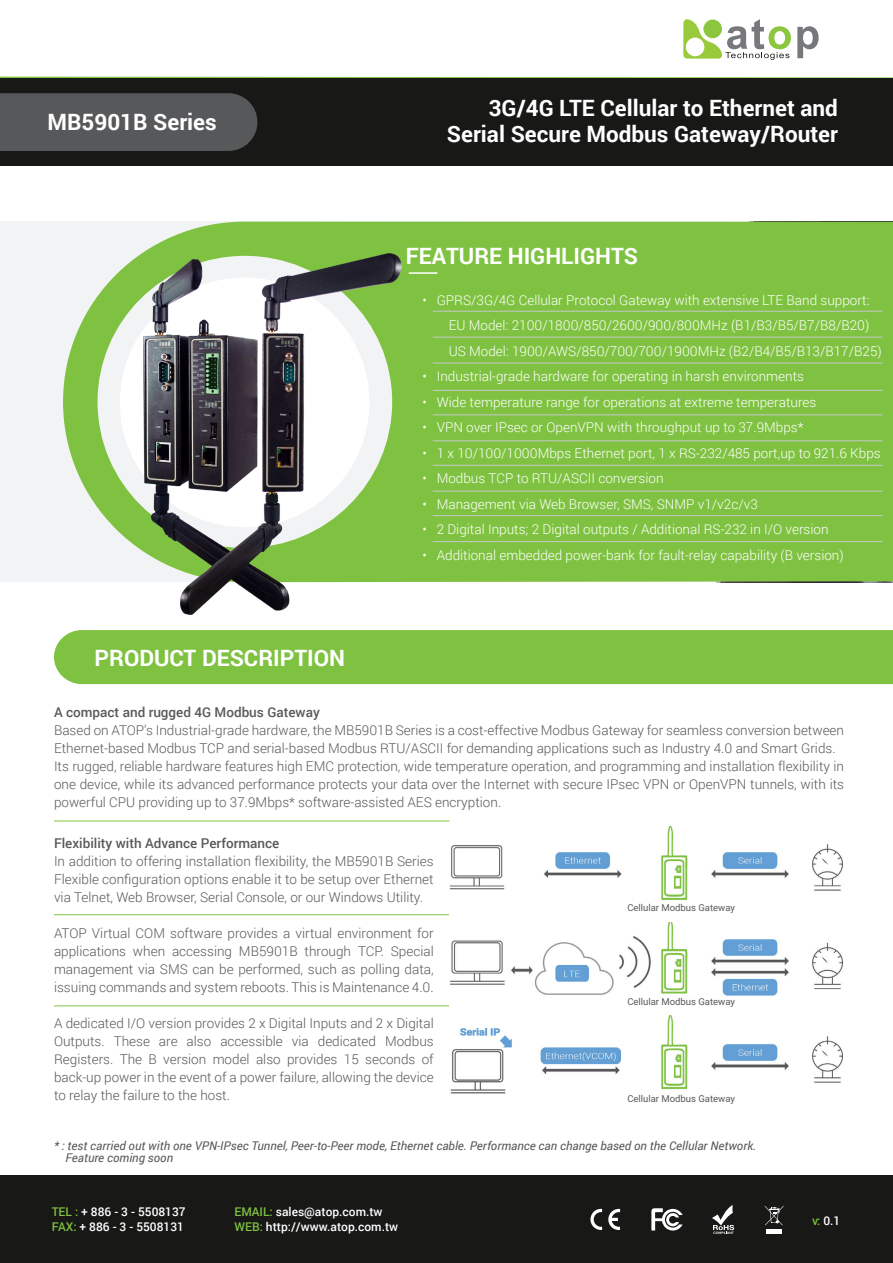
<style>
.page{position:relative;width:893px;height:1263px;background:#fff}
.page>*{position:absolute;margin:0;border:0;box-sizing:border-box;transform-origin:0 0}
.t1{font:700 22.5px/25.5px "Roboto";color:#fff;text-align:right}
.t2{font:300 13.5px/18px "Roboto";color:#57585a;text-align:justify}
.t3{font:300 13.5px/25.5px "Roboto";color:#fff}
.t4{font:500 13.5px "Roboto";color:#57585a}
.t5{font:italic 12px/12px "Roboto";color:#57585a}
.t6{font:500 12px/15px "Roboto";color:#fff}
.t7{font:9.45px "Roboto";color:#57585a}
.s1{color:#7fc241}
</style>
<div class="page">
<div style="left:0;top:1176px;width:893px;height:87px;background:#181817"></div>
<svg style="left:608px;top:1209px;width:12px;height:21px"></svg>
<svg style="left:590px;top:1209px;width:12px;height:21px"></svg>
<svg style="left:651px;top:1208px;width:32px;height:22px"></svg>
<svg style="left:712px;top:1205px;width:22px;height:29px"></svg>
<hr style="left:766px;top:1229px;width:16px;height:4px;background:#fff">
<svg style="left:765px;top:1205px;width:19px;height:20px"></svg>
<svg style="left:0;top:76px;width:893px;height:3px"></svg>
<svg style="left:683px;top:19px;width:108px;height:41px"></svg>
<svg style="left:797px;top:26px;width:22px;height:32px"></svg>
<svg style="left:63px;top:222px;width:830px;height:360px;background:#89c651"></svg>
<div style="left:0;top:79px;width:893px;height:87px;background:#181817"></div>
<div style="left:120px;top:278px;width:249px;height:249px;background:#fff;border-radius:50%"></div>
<hr style="left:54px;top:821px;width:395px;height:1px;background:#7fc241">
<hr style="left:54px;top:1005px;width:395px;height:1px;background:#7fc241">
<hr style="left:54px;top:914px;width:395px;height:1px;background:#7fc241">
<div style="left:54px;top:630px;width:839px;height:54px;background:#7fc241"></div>
<hr style="left:433px;top:311px;width:450px;height:1px;background:#c7c8ca">
<hr style="left:433px;top:337px;width:450px;height:1px;background:#c7c8ca">
<hr style="left:433px;top:363px;width:450px;height:1px;background:#c7c8ca">
<hr style="left:433px;top:414px;width:450px;height:1px;background:#c7c8ca">
<hr style="left:433px;top:440px;width:450px;height:1px;background:#c7c8ca">
<hr style="left:433px;top:465px;width:450px;height:1px;background:#c7c8ca">
<hr style="left:433px;top:491px;width:450px;height:1px;background:#c7c8ca">
<hr style="left:433px;top:515px;width:450px;height:1px;background:#c7c8ca">
<hr style="left:433px;top:541px;width:450px;height:1px;background:#c7c8ca">
<hr style="left:433px;top:390px;width:450px;height:1px;background:#c7c8ca">
<div style="left:0;top:93px;width:258px;height:58px;background:#57585a"></div>
<img style="left:138px;top:258px;width:35px;height:324px">
<img style="left:173px;top:245px;width:235px;height:370px">
<hr style="left:409px;top:272px;width:28px;height:2px;background:#fff">
<img style="left:449px;top:826px;width:394px;height:268px">
<div style="left:615px;top:905px;width:132px;height:16px;background:#fff"></div>
<div style="left:615px;top:998px;width:132px;height:17px;background:#fff"></div>
<h1 class="t1" style="left:47px;top:111px;width:171px">MB5901B Series</h1>
<h1 class="t1" style="left:94px;top:647px;width:252px">PRODUCT DESCRIPTION</h1>
<h1 class="t1" style="left:447px;top:97px;width:393px">3G/4G LTE Cellular to Ethernet and<br>Serial Secure Modbus Gateway/Router</h1>
<h1 class="t1" style="left:406px;top:245px;width:234px">FEATURE HIGHLIGHTS</h1>
<p class="t3" style="left:449px;top:288px;width:434px;text-indent:-26px">• ฀GPRS/3G/4G Cellular Protocol Gateway with extensive LTE Band support:<br>EU Model: 2100/1800/850/2600/900/800MHz (B1/B3/B5/B7/B8/B20)<br>US Model: 1900/AWS/850/700/700/1900MHz (B2/B4/B5/B13/B17/B25)</p>
<p class="t3" style="left:422px;top:365px;width:383px">• ฀Industrial-grade hardware for operating in harsh environments</p>
<p class="t3" style="left:422px;top:390px;width:395px">• ฀Wide temperature range for operations at extreme temperatures</p>
<p class="t3" style="left:422px;top:416px;width:382px">• ฀VPN over IPsec or OpenVPN with throughput up to 37.9Mbps*</p>
<p class="t3" style="left:422px;top:441px;width:460px">• ฀1 x 10/100/1000Mbps Ethernet port, 1 x RS-232/485 port,up to 921.6 Kbps</p>
<p class="t3" style="left:422px;top:467px;width:242px">• ฀Modbus TCP to RTU/ASCII conversion</p>
<p class="t3" style="left:422px;top:492px;width:337px">• ฀Management via Web Browser, SMS, SNMP v1/v2c/v3</p>
<p class="t3" style="left:422px;top:518px;width:408px">• ฀2 Digital Inputs; 2 Digital outputs / Additional RS-232 in I/O version</p>
<p class="t3" style="left:422px;top:543px;width:423px">• ฀Additional embedded power-bank for fault-relay capability (B version)</p>
<p class="t4" style="left:54px;top:707px;width:267px">A compact and rugged 4G Modbus Gateway</p>
<p class="t2" style="left:54px;top:721px;width:792px;text-align:left">Based on ATOP’s Industrial-grade hardware, the MB5901B Series is a cost-effective Modbus Gateway for seamless conversion between Ethernet-based Modbus TCP and serial-based Modbus RTU/ASCII for demanding applications such as Industry 4.0 and Smart Grids.<br>Its rugged, reliable hardware features high EMC protection, wide temperature operation, and programming and installation flexibility in one device, while its advanced performance protects your data over the Internet with secure IPsec VPN or OpenVPN tunnels, with its powerful CPU providing up to 37.9Mbps* software-assisted AES encryption.</p>
<p class="t4" style="left:54px;top:838px;width:227px">Flexibility with Advance Performance</p>
<p class="t2" style="left:54px;top:853px;width:381px">In addition to offering installation flexibility, the MB5901B Series Flexible configuration options enable it to be setup over Ethernet via Telnet, Web Browser, Serial Console, or our Windows Utility.</p>
<p class="t2" style="left:54px;top:924px;width:381px">ATOP Virtual COM software provides a virtual environment for applications when accessing MB5901B through TCP. Special management via SMS can be performed, such as polling data, issuing commands and system reboots. This is Maintenance 4.0.</p>
<p class="t2" style="left:54px;top:1014px;width:381px">A dedicated I/O version provides 2 x Digital Inputs and 2 x Digital Outputs. These are also accessible via dedicated Modbus Registers. The B version model also provides 15 seconds of back-up power in the event of a power failure, allowing the device to relay the failure to the host.</p>
<p class="t7" style="left:627px;top:904px;width:109px">Cellular Modbus Gateway</p>
<p class="t7" style="left:627px;top:997px;width:109px">Cellular Modbus Gateway</p>
<p class="t7" style="left:627px;top:1095px;width:109px">Cellular Modbus Gateway</p>
<p class="t5" style="left:65px;top:1140px;width:692px;text-indent:-11px">* : test carried out with one VPN-IPsec Tunnel, Peer-to-Peer mode, Ethernet cable. Performance can change based on the Cellular Network.<br>Feature coming soon</p>
<p class="t6" style="left:52px;top:1205px;width:136px"><span class="s1">TEL :</span> + 886 - 3 - 5508137<br><span class="s1">FAX:</span> + 886 - 3 - 5508131</p>
<p class="t6" style="left:234px;top:1205px;width:165px"><span class="s1">EMAIL:</span> sales@atop.com.tw<br><span class="s1">WEB:</span> http://www.atop.com.tw</p>
<p class="t6" style="left:812px;top:1214px;width:30px"><span class="s1">v:</span> 0.1</p>
</div>
